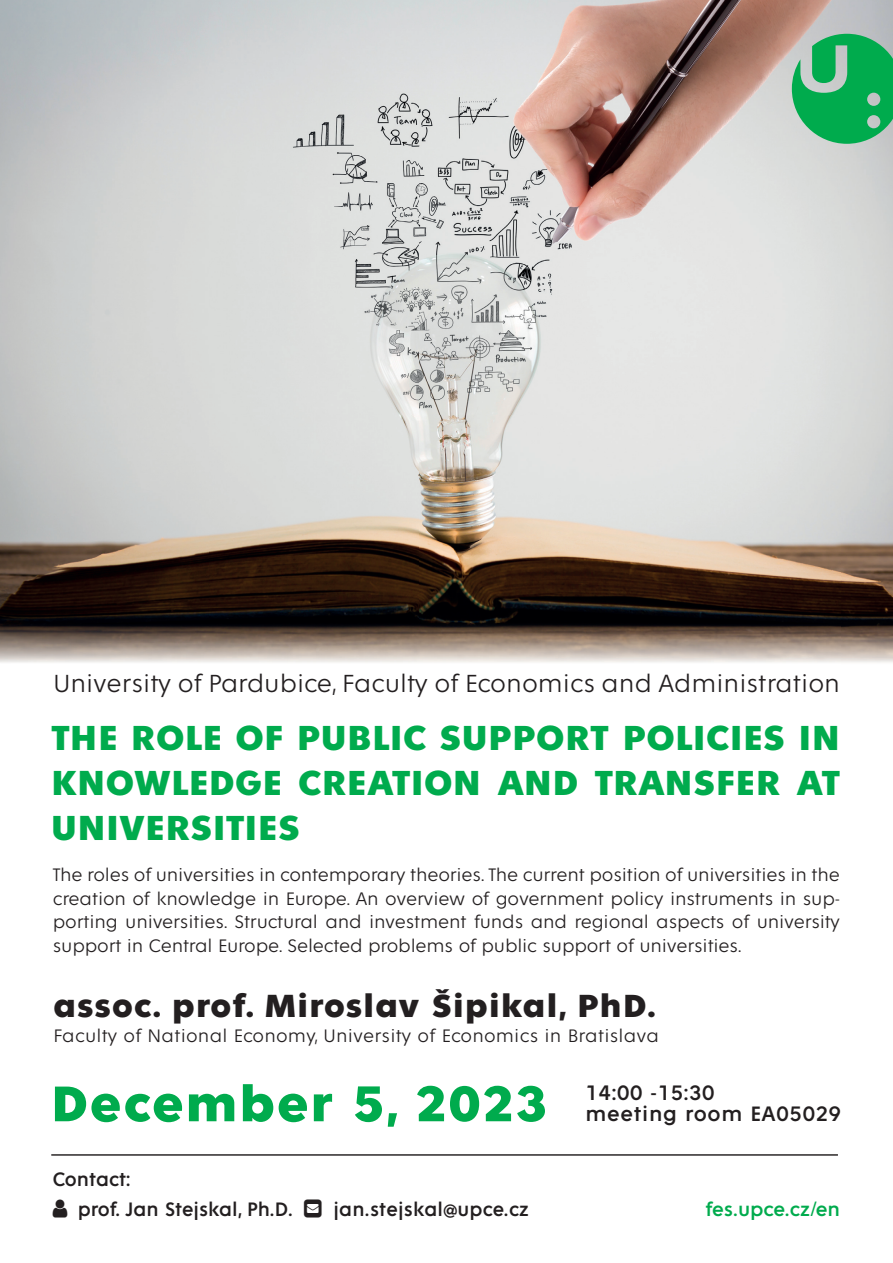
<style>
.page{position:relative;width:893px;height:1263px;background:#fff}
.page>*{position:absolute;margin:0;border:0;box-sizing:border-box;transform-origin:0 0}
.t1{font:700 54px "Fenomen Sans";letter-spacing:.04em;color:#00ab4d}
.t2{font:700 37.5px/45px "Fenomen Sans";letter-spacing:.03em;color:#00ab4d;text-align:justify}
.t3{font:700 34.5px "Fenomen Sans";letter-spacing:.04em;color:#231f20}
.t4{font:300 26.7px "Fenomen Sans";color:#231f20}
.t5{font:22.5px/21px "Fenomen Sans";letter-spacing:.03em;color:#231f20}
.t6{font:21px/29.8px "Fenomen Sans";color:#231f20}
.t7{font:21px "Fenomen Sans";color:#00ab4d}
.t8{font:300 19.5px/23.4px "Fenomen Sans";letter-spacing:-.01em;color:#231f20;text-align:justify}
.t9{font:300 19.5px "Fenomen Sans";letter-spacing:.01em;color:#231f20}
</style>
<div class="page">
<img style="left:0;top:0;width:893px;height:663px">
<svg style="left:792px;top:34px;width:101px;height:110px;background:#3db472"></svg>
<hr style="left:51px;top:1154px;width:787px;height:2px;background:#231f20">
<h3 class="t4" style="left:53px;top:669px;width:788px">University of Pardubice, Faculty of Economics and Administration</h3>
<h2 class="t2" style="left:51px;top:715px;width:790px">THE ROLE OF PUBLIC SUPPORT POLICIES IN KNOWLEDGE CREATION AND TRANSFER AT UNIVERSITIES</h2>
<p class="t8" style="left:53px;top:863px;width:789px">The roles of universities in contemporary theories. The current position of universities in the creation of knowledge in Europe. An overview of government policy instruments in sup&shy;porting universities. Structural and investment funds and regional aspects of university support in Central Europe. Selected problems of public support of universities.</p>
<h3 class="t3" style="left:53px;top:987px;width:604px">assoc. prof. Miroslav Šipikal, PhD.</h3>
<p class="t9" style="left:53px;top:1025px;width:607px">Faculty of National Economy, University of Economics in Bratislava</p>
<h1 class="t1" style="left:51px;top:1075px;width:497px">December 5, 2023</h1>
<p class="t6" style="left:78px;top:1165px;width:217px;text-indent:-25px">Contact:<br>prof. Jan Stejskal, Ph.D.</p>
<p class="t6" style="left:333px;top:1195px;width:197px">jan.stejskal@upce.cz</p>
<p class="t5" style="left:586px;top:1082px;width:257px">14:00 -15:30<br>meeting room EA05029</p>
<p class="t7" style="left:705px;top:1198px;width:136px">fes.upce.cz/en</p>
</div>
